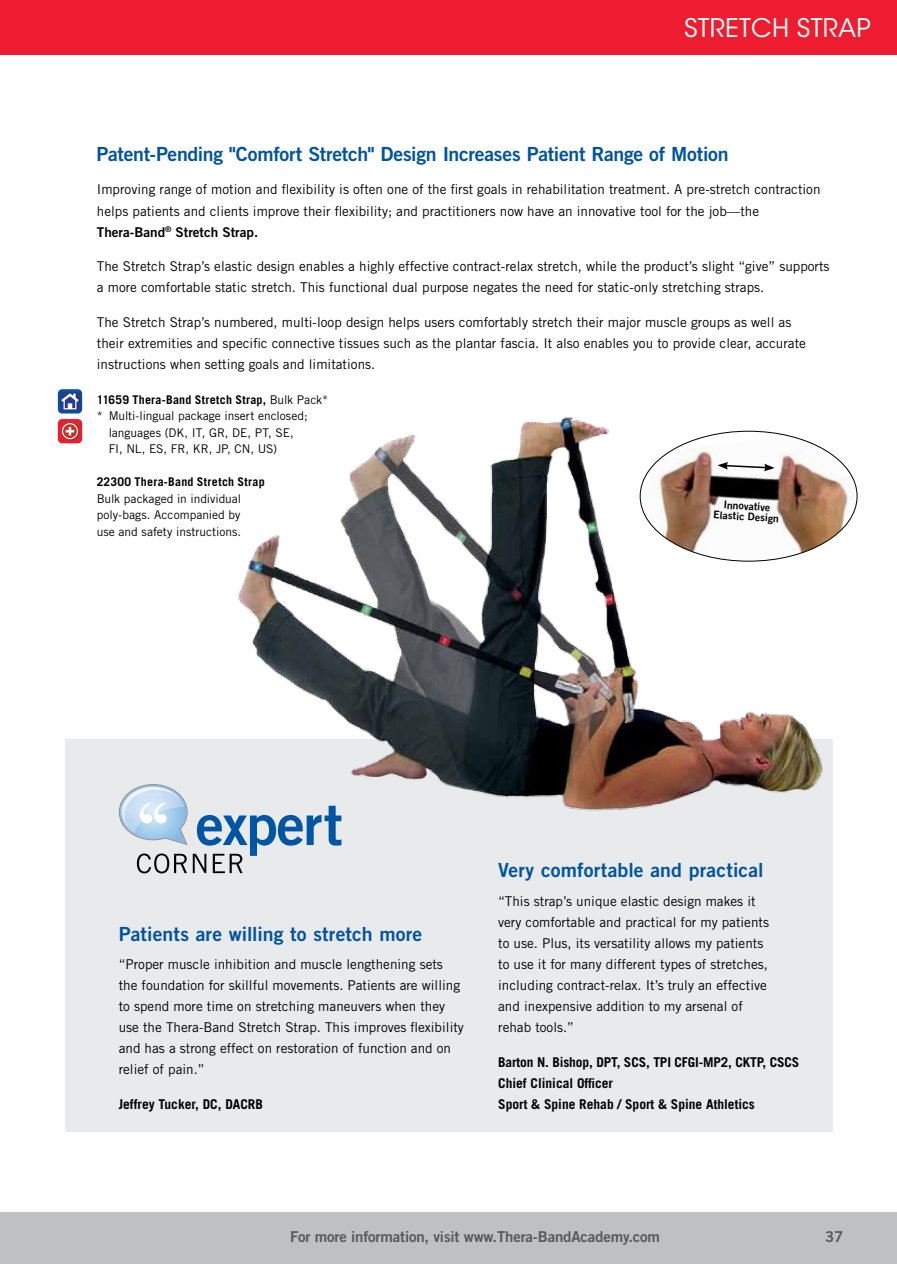
<style>
.page{position:relative;width:897px;height:1264px;background:#fff}
.page>*{position:absolute;margin:0;border:0;box-sizing:border-box;transform-origin:0 0}
.t1{font:25.5px "ITC Avant Garde Std";color:#fff}
.t2{font:19.5px "Trade Gothic LT Std Bd 2";letter-spacing:-.005em;color:#00539f}
.t3{font:15px "Trade Gothic LT Std Bd 2";letter-spacing:-.01em;color:#58595b}
.t4{font:13.5px/21px "Trade Gothic LT Std";color:#000}
.t5{font:700 13.5px/21px "Trade Gothic LT Std";color:#000}
.t6{font:13.5px "Trade Gothic LT Std Bd 2";color:#000}
.t7{font:12px/16.5px "Trade Gothic LT Std";color:#000;text-align:justify}
.t8{font:700 12px "Trade Gothic LT Std";letter-spacing:.025em;color:#000}
.t9{font:10.5px/10.5px "Trade Gothic LT Std Bd 2";color:#000;text-align:center}
.s1{font-weight:400}
</style>
<div class="page">
<div style="left:0;top:0;width:896px;height:54px;background:#ed1c2e"></div>
<div style="left:65px;top:739px;width:767px;height:393px;background:#e9eaeb"></div>
<svg style="left:119px;top:784px;width:222px;height:89px"></svg>
<img style="left:835px;top:456px;width:21px;height:80px">
<img style="left:229px;top:417px;width:606px;height:399px">
<svg style="left:58px;top:389px;width:24px;height:24px"></svg>
<img style="left:61px;top:393px;width:19px;height:18px">
<svg style="left:61px;top:393px;width:18px;height:16px"></svg>
<div style="left:58px;top:419px;width:24px;height:24px;background:linear-gradient(to right,#ed1c2e,#ed1c2e);border-radius:4px"></div>
<img style="left:61px;top:422px;width:18px;height:18px">
<svg style="left:62px;top:423px;width:16px;height:16px"></svg>
<div style="left:0;top:1212px;width:896px;height:52px;background:#bec0c2"></div>
<h1 class="t1" style="left:684px;top:13px;width:16px">STRETC</h1>
<h1 class="t1" style="left:771px;top:13px;width:41px">H STRAP</h1>
<h2 class="t2" style="left:96px;top:142px;width:633px">Patent-Pending "Comfort Stretch" Design Increases Patient Range of Motion</h2>
<p class="t4" style="left:97px;top:179px;width:725px">Improving range of motion and flexibility is often one of the first goals in rehabilitation treatment. A pre-stretch contraction helps patients and clients improve their flexibility; and practitioners now have an innovative tool for the job—the</p>
<p class="t6" style="left:97px;top:223px;width:163px">Thera-Band<sup>®</sup> Stretch Strap.</p>
<p class="t4" style="left:97px;top:255px;width:734px">The Stretch Strap’s elastic design enables a highly effective contract-relax stretch, while the product’s slight “give” supports a more comfortable static stretch. This functional dual purpose negates the need for static-only stretching straps.</p>
<p class="t4" style="left:97px;top:311px;width:710px">The Stretch Strap’s numbered, multi-loop design helps users comfortably stretch their major muscle groups as well as their extremities and specific connective tissues such as the plantar fascia. It also enables you to provide clear, accurate instructions when setting goals and limitations.</p>
<p class="t8" style="left:97px;top:392px;width:233px">11659 Thera-Band Stretch Strap, <span class="s1">Bulk Pack*</span></p>
<p class="t7" style="left:97px;top:408px;width:212px">* Multi-lingual package insert enclosed;</p>
<p class="t7" style="left:109px;top:424px;width:186px">languages (DK, IT, GR, DE, PT, SE,</p>
<p class="t7" style="left:109px;top:441px;width:170px">FI, NL, ES, FR, KR, JP, CN, US)</p>
<p class="t8" style="left:97px;top:475px;width:169px">22300 Thera-Band Stretch Strap</p>
<p class="t7" style="left:97px;top:490px;width:146px">Bulk packaged in individual poly-bags. Accompanied by use and safety instructions.</p>
<p class="t9" style="left:714px;top:498px;width:67px;rotate:4deg">Innovative<br>Elastic Design</p>
<h2 class="t2" style="left:119px;top:921px;width:305px">Patients are willing to stretch more</h2>
<p class="t4" style="left:119px;top:953px;width:346px">“Proper muscle inhibition and muscle lengthening sets the foundation for skillful movements. Patients are willing to spend more time on stretching maneuvers when they use the Thera-Band Stretch Strap. This improves flexibility and has a strong effect on restoration of function and on relief of pain.”</p>
<p class="t5" style="left:119px;top:1093px;width:146px">Jeffrey Tucker, DC, DACRB</p>
<h2 class="t2" style="left:498px;top:858px;width:267px">Very comfortable and practical</h2>
<p class="t4" style="left:498px;top:890px;width:272px">“This strap’s unique elastic design makes it very comfortable and practical for my patients to use. Plus, its versatility allows my patients to use it for many different types of stretches, including contract-relax. It’s truly an effective and inexpensive addition to my arsenal of rehab tools.”</p>
<p class="t5" style="left:498px;top:1051px;width:303px">Barton N. Bishop, DPT, SCS, TPI CFGI-MP2, CKTP, CSCS<br>Chief Clinical Officer<br>Sport &amp; Spine Rehab / Sport &amp; Spine Athletics</p>
<p class="t3" style="left:290px;top:1227px;width:371px">For more information, visit www.Thera-BandAcademy.com</p>
<p class="t3" style="left:824px;top:1227px;width:20px">37</p>
</div>
